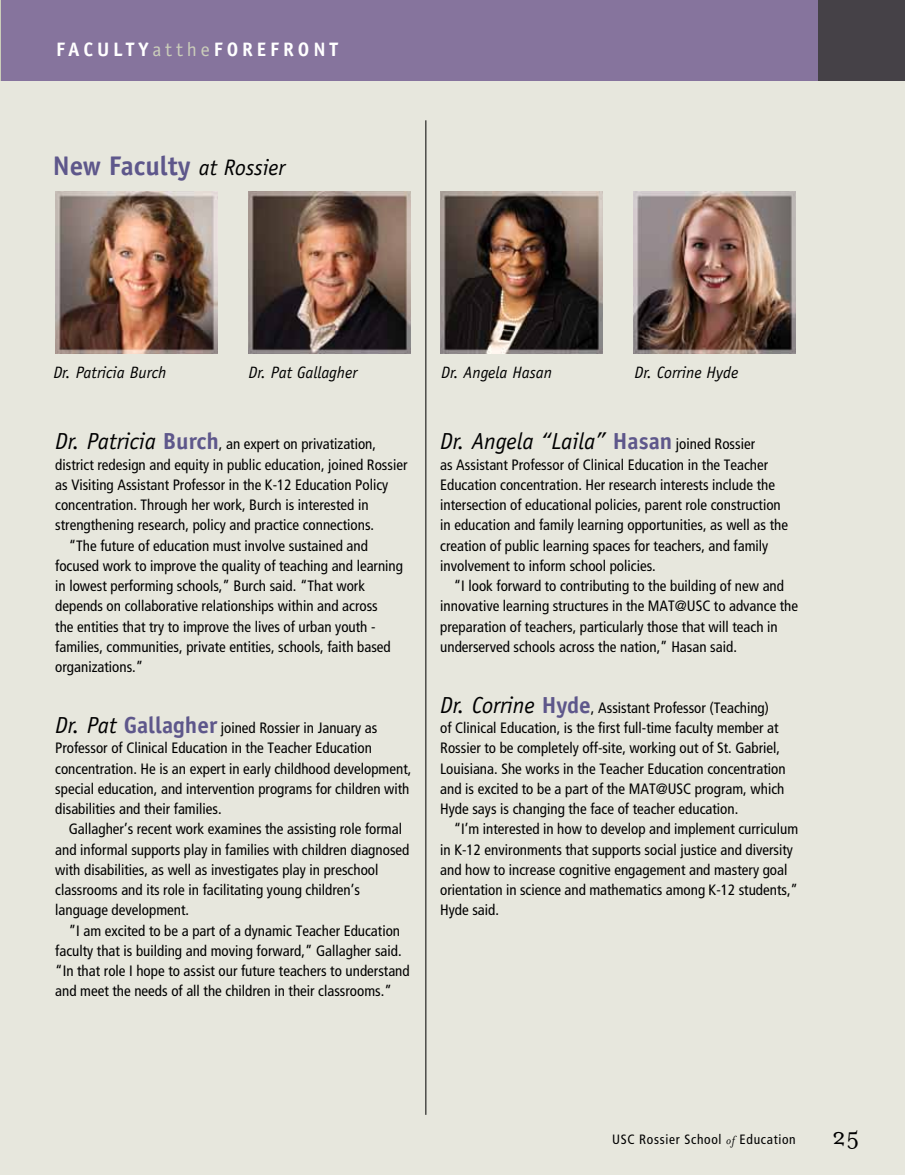
<style>
.page{position:relative;width:905px;height:1175px;background:#fff}
.page>*{position:absolute;margin:0;border:0;box-sizing:border-box;transform-origin:0 0}
.t1{font:700 27px "Officina Sans";color:#5e578b}
.t2{font:27px "Mrs Eaves Roman";color:#000}
.t3{font:italic 23.25px "Officina Sans";color:#000}
.t4{font:700 19.5px "Officina Sans";letter-spacing:.2em;color:#fff}
.t5{font:italic 16.5px "Officina Sans";color:#000}
.t6{font:condensed 15px/20.2px "Frutiger";color:#000}
.t7{font:condensed 13.5px "Frutiger";letter-spacing:.05em;color:#000}
.s1{font-weight:400;color:#cbceba}
.s2{font-weight:400;font-style:italic;font-size:22.5px;color:#000}
.s3{font-family:"Officina Sans";font-style:italic;font-stretch:normal;font-size:23.25px}
.s4{font-family:"Officina Sans";font-weight:700;font-stretch:normal;font-size:23.25px;color:#5e578b}
.s5{font-weight:700;font-style:normal;color:#5e578b}
.s6{font-family:"Frutiger";font-style:normal;font-stretch:condensed;font-size:15px}
.s7{font-family:"Mrs Eaves";font-style:italic;font-stretch:normal}
</style>
<div class="page">
<div style="left:0;top:0;width:904px;height:1174px;background:#e7e7dd"></div>
<hr style="left:0;top:0;width:1px;height:81px;background:#cbceba">
<div style="left:1px;top:0;width:817px;height:81px;background:#86749d"></div>
<div style="left:818px;top:0;width:86px;height:81px;background:#454147"></div>
<hr style="left:425px;top:120px;width:1px;height:994px;background:#000">
<img style="left:55px;top:191px;width:162px;height:162px">
<img style="left:248px;top:191px;width:162px;height:162px">
<img style="left:633px;top:191px;width:162px;height:162px">
<img style="left:441px;top:191px;width:162px;height:162px">
<h3 class="t4" style="left:56px;top:37px;width:284px">FACULTY<span class="s1">atthe</span>FOREFRONT</h3>
<h1 class="t1" style="left:53px;top:149px;width:234px">New Faculty <span class="s2">at Rossier</span></h1>
<p class="t5" style="left:53px;top:363px;width:115px">Dr. Patricia Burch</p>
<p class="t5" style="left:248px;top:363px;width:110px">Dr. Pat Gallagher</p>
<p class="t5" style="left:441px;top:363px;width:112px">Dr. Angela Hasan</p>
<p class="t5" style="left:634px;top:363px;width:105px">Dr. Corrine Hyde</p>
<p class="t6" style="left:55px;top:434px;width:322px"><span class="s3">Dr. Patricia</span> <span class="s4">Burch</span>, an expert on privatization,</p>
<p class="t6" style="left:55px;top:454px;width:354px">district redesign and equity in public education, joined Rossier</p>
<p class="t6" style="left:55px;top:474px;width:334px">as Visiting Assistant Professor in the K-12 Education Policy</p>
<p class="t6" style="left:55px;top:495px;width:315px">concentration. Through her work, Burch is interested in</p>
<p class="t6" style="left:55px;top:515px;width:320px">strengthening research, policy and practice connections.</p>
<p class="t6" style="left:69px;top:535px;width:301px">“The future of education must involve sustained and</p>
<p class="t6" style="left:55px;top:555px;width:349px">focused work to improve the quality of teaching and learning</p>
<p class="t6" style="left:55px;top:576px;width:311px">in lowest performing schools,” Burch said. “That work</p>
<p class="t6" style="left:55px;top:596px;width:324px">depends on collaborative relationships within and across</p>
<p class="t6" style="left:55px;top:616px;width:322px">the entities that try to improve the lives of urban youth -</p>
<p class="t6" style="left:55px;top:636px;width:337px">families, communities, private entities, schools, faith based</p>
<p class="t6" style="left:55px;top:657px;width:90px">organizations.”</p>
<p class="t6" style="left:55px;top:717px;width:357px"><span class="s3">Dr. Pat</span> <span class="s4">Gallagher</span> joined Rossier in January as Professor of Clinical Education in the Teacher Education concentration. He is an expert in early childhood development, special education, and intervention programs for children with disabilities and their families.</p>
<p class="t6" style="left:55px;top:819px;width:356px;text-indent:14px">Gallagher’s recent work examines the assisting role formal and informal supports play in families with children diagnosed with disabilities, as well as investigates play in preschool classrooms and its role in facilitating young children’s language development.</p>
<p class="t6" style="left:55px;top:920px;width:356px;text-indent:14px">”I am excited to be a part of a dynamic Teacher Education faculty that is building and moving forward,” Gallagher said. “In that role I hope to assist our future teachers to understand and meet the needs of all the children in their classrooms.”</p>
<h2 class="t3" style="left:440px;top:428px;width:316px">Dr. Angela “Laila” <span class="s5">Hasan</span> <span class="s6">joined Rossier</span></h2>
<p class="t6" style="left:440px;top:454px;width:349px">as Assistant Professor of Clinical Education in the Teacher Education concentration. Her research interests include the intersection of educational policies, parent role construction in education and family learning opportunities, as well as the creation of public learning spaces for teachers, and family involvement to inform school policies.</p>
<p class="t6" style="left:440px;top:576px;width:359px;text-indent:14px">“I look forward to contributing to the building of new and innovative learning structures in the MAT@USC to advance the preparation of teachers, particularly those that will teach in underserved schools across the nation,” Hasan said.</p>
<p class="t6" style="left:440px;top:697px;width:347px"><span class="s3">Dr. Corrine</span> <span class="s4">Hyde</span>, Assistant Professor (Teaching)<br>of Clinical Education, is the first full-time faculty member at Rossier to be completely off-site, working out of St. Gabriel, Louisiana. She works in the Teacher Education concentration and is excited to be a part of the MAT@USC program, which Hyde says is changing the face of teacher education.</p>
<p class="t6" style="left:440px;top:819px;width:359px;text-indent:14px">“I’m interested in how to develop and implement curriculum in K-12 environments that supports social justice and diversity and how to increase cognitive engagement and mastery goal orientation in science and mathematics among K-12 students,” Hyde said.</p>
<p class="t7" style="left:612px;top:1131px;width:185px">USC Rossier School <span class="s7">of</span> Education</p>
<h1 class="t2" style="left:832px;top:1121px;width:29px">25</h1>
</div>
